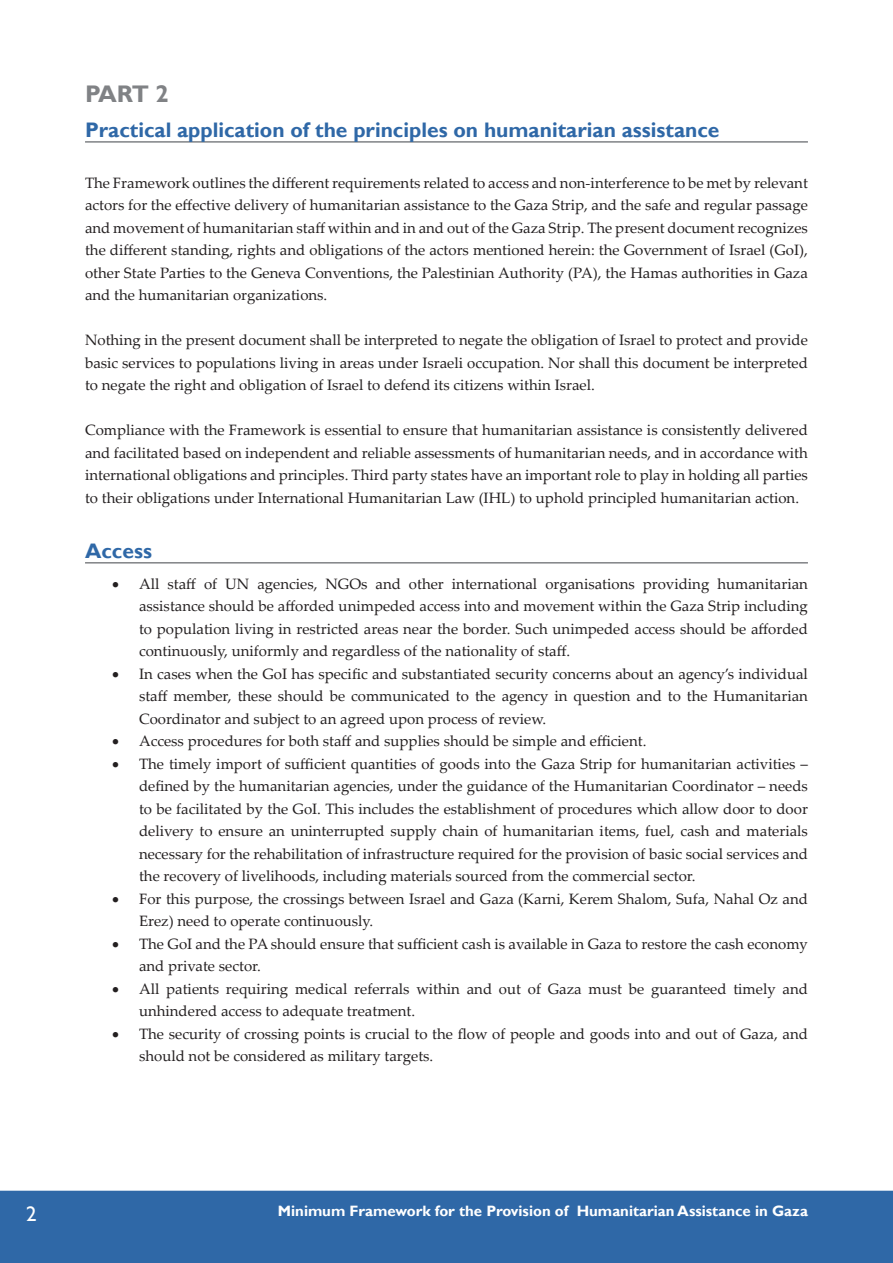
<style>
.page{position:relative;width:893px;height:1263px;background:#fff}
.page>*{position:absolute;margin:0;border:0;box-sizing:border-box;transform-origin:0 0}
.Issue_month{font:700 24px "Gill Sans";color:#808285}
.Header1{font:700 21px "Gill Sans";color:#2f68a7}
.t1{font:21px "Gill Sans";color:#fff}
.t2{font:15px/22.5px "Palatino Linotype";color:#231f20;text-align:justify}
.t3{font:700 15px "Gill Sans";color:#fff}
</style>
<div class="page">
<div style="left:1px;top:1191px;width:891px;height:71px;background:#2f68a7"></div>
<div style="left:0;top:1191px;width:893px;height:72px;border:2px solid #2f68a7"></div>
<hr style="left:85px;top:141px;width:723px;height:2px;background:#808285">
<hr style="left:85px;top:562px;width:723px;height:1px;background:#808285">
<p class="Issue_month" style="left:85px;top:79px;width:85px">Part 2</p>
<p class="Header1" style="left:85px;top:117px;width:636px">Practical application of the principles on humanitarian assistance</p>
<p class="t2" style="left:85px;top:171px;width:724px">The Framework outlines the different requirements related to access and non-interference to be met by relevant actors for the effective delivery of humanitarian assistance to the Gaza Strip, and the safe and regular passage and movement of humanitarian staff within and in and out of the Gaza Strip. The present document recognizes the different standing, rights and obligations of the actors mentioned herein: the Government of Israel (GoI), other State Parties to the Geneva Conventions, the Palestinian Authority (PA), the Hamas authorities in Gaza and the humanitarian organizations.</p>
<p class="t2" style="left:85px;top:328px;width:724px">Nothing in the present document shall be interpreted to negate the obligation of Israel to protect and provide basic services to populations living in areas under Israeli occupation. Nor shall this document be interpreted to negate the right and obligation of Israel to defend its citizens within Israel.</p>
<p class="t2" style="left:85px;top:418px;width:724px">Compliance with the Framework is essential to ensure that humanitarian assistance is consistently delivered and facilitated based on independent and reliable assessments of humanitarian needs, and in accordance with international obligations and principles. Third party states have an important role to play in holding all parties to their obligations under International Humanitarian Law (IHL) to uphold principled humanitarian action.</p>
<p class="Header1" style="left:85px;top:538px;width:68px">Access</p>
<p class="t2" style="left:139px;top:572px;width:670px;text-indent:-27px">• All staff of UN agencies, NGOs and other international organisations providing humanitarian assistance should be afforded unimpeded access into and movement within the Gaza Strip including to population living in restricted areas near the border. Such unimpeded access should be afforded continuously, uniformly and regardless of the nationality of staff.</p>
<p class="t2" style="left:139px;top:662px;width:670px;text-indent:-27px">• In cases when the GoI has specific and substantiated security concerns about an agency’s individual staff member, these should be communicated to the agency in question and to the Humanitarian Coordinator and subject to an agreed upon process of review.</p>
<p class="t2" style="left:112px;top:729px;width:536px">• Access procedures for both staff and supplies should be simple and efficient.</p>
<p class="t2" style="left:139px;top:752px;width:670px;text-indent:-27px">• The timely import of sufficient quantities of goods into the Gaza Strip for humanitarian activities – defined by the humanitarian agencies, under the guidance of the Humanitarian Coordinator – needs to be facilitated by the GoI. This includes the establishment of procedures which allow door to door delivery to ensure an uninterrupted supply chain of humanitarian items, fuel, cash and materials necessary for the rehabilitation of infrastructure required for the provision of basic social services and the recovery of livelihoods, including materials sourced from the commercial sector.</p>
<p class="t2" style="left:139px;top:887px;width:670px;text-indent:-27px">• For this purpose, the crossings between Israel and Gaza (Karni, Kerem Shalom, Sufa, Nahal Oz and<br>Erez) need to operate continuously.</p>
<p class="t2" style="left:139px;top:932px;width:670px;text-indent:-27px">• The GoI and the PA should ensure that sufficient cash is available in Gaza to restore the cash economy and private sector.</p>
<p class="t2" style="left:139px;top:977px;width:670px;text-indent:-27px">• All patients requiring medical referrals within and out of Gaza must be guaranteed timely and unhindered access to adequate treatment.</p>
<p class="t2" style="left:139px;top:1022px;width:670px;text-indent:-27px">• The security of crossing points is crucial to the flow of people and goods into and out of Gaza, and should not be considered as military targets.</p>
<p class="t1" style="left:26px;top:1201px;width:12px">2</p>
<p class="t3" style="left:278px;top:1202px;width:532px">Minimum Framework for the Provision of Humanitarian Assistance in Gaza</p>
</div>
